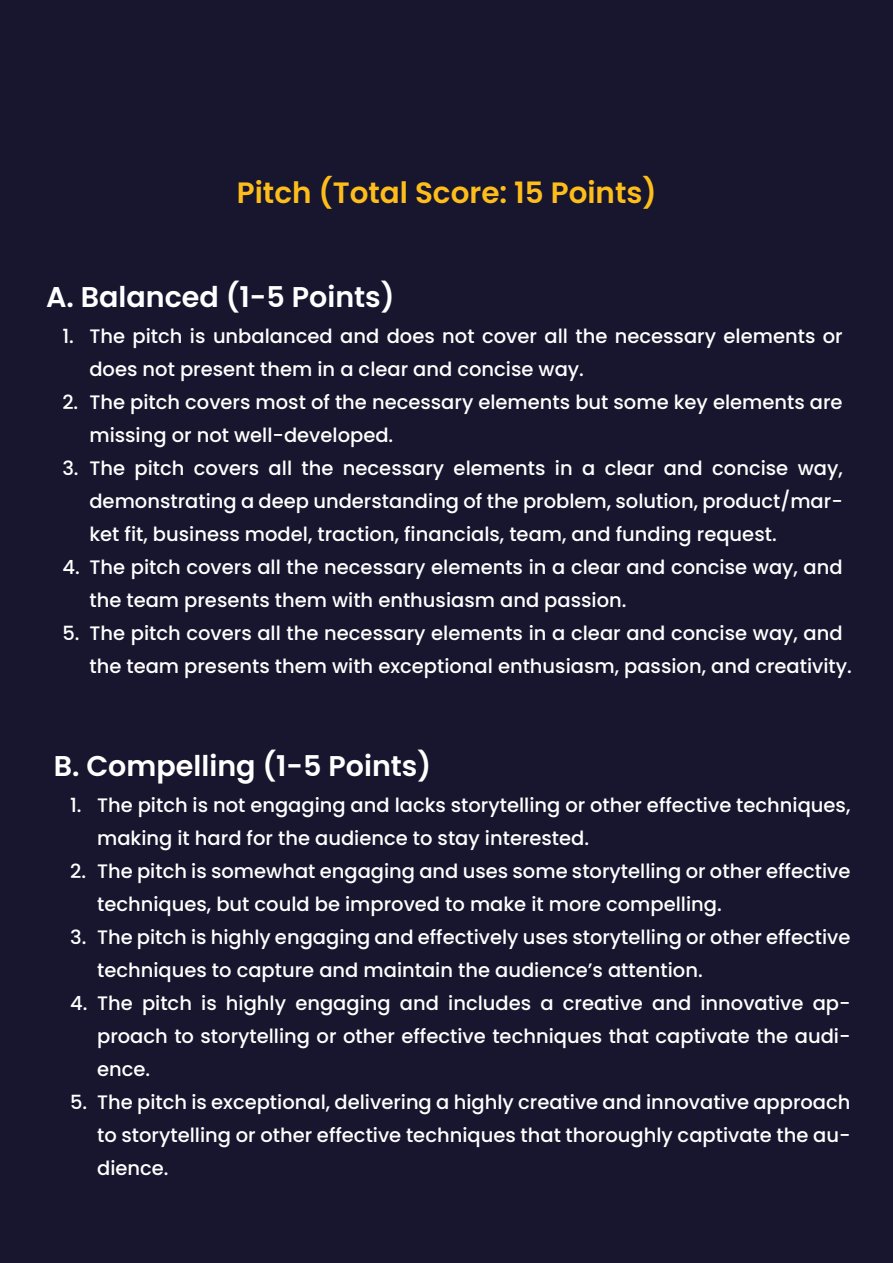
<style>
.page{position:relative;width:893px;height:1263px;background:#18152e}
.page>*{position:absolute;margin:0;border:0;box-sizing:border-box;transform-origin:0 0}
.t1{font:600 29.4px "Poppins";color:#fdbd1b}
.t2{font:600 28.5px "Poppins";color:#fff}
.t3{font:500 19.5px/33px "Poppins";color:#fff}
</style>
<div class="page">
<h1 class="t1" style="left:237px;top:176px;width:421px">Pitch (Total Score: 15 Points)</h1>
<h2 class="t2" style="left:46px;top:280px;width:350px">A. Balanced (1-5 Points)</h2>
<p class="t3" style="left:89px;top:319px;width:755px;text-indent:-27px">1. The pitch is unbalanced and does not cover all the necessary elements or does not present them in a clear and concise way.</p>
<p class="t3" style="left:89px;top:385px;width:755px;text-indent:-27px">2. The pitch covers most of the necessary elements but some key elements are missing or not well-developed.</p>
<p class="t3" style="left:89px;top:451px;width:755px;text-align:justify;text-indent:-27px">3. The pitch covers all the necessary elements in a clear and concise way, demonstrating a deep understanding of the problem, solution, product/mar&shy;ket fit, business model, traction, financials, team, and funding request.</p>
<p class="t3" style="left:89px;top:550px;width:755px;text-indent:-27px">4. The pitch covers all the necessary elements in a clear and concise way, and the team presents them with enthusiasm and passion.</p>
<p class="t3" style="left:89px;top:616px;width:764px;text-indent:-27px">5. The pitch covers all the necessary elements in a clear and concise way, and the team presents them with exceptional enthusiasm, passion, and creativity.</p>
<h2 class="t2" style="left:54px;top:749px;width:379px">B. Compelling (1-5 Points)</h2>
<p class="t3" style="left:97px;top:788px;width:755px;text-indent:-27px">1. The pitch is not engaging and lacks storytelling or other effective techniques, making it hard for the audience to stay interested.</p>
<p class="t3" style="left:97px;top:854px;width:755px;text-indent:-27px">2. The pitch is somewhat engaging and uses some storytelling or other effective techniques, but could be improved to make it more compelling.</p>
<p class="t3" style="left:97px;top:920px;width:755px;text-indent:-27px">3. The pitch is highly engaging and effectively uses storytelling or other effective techniques to capture and maintain the audience’s attention.</p>
<p class="t3" style="left:97px;top:986px;width:755px;text-align:justify;text-indent:-27px">4. The pitch is highly engaging and includes a creative and innovative ap&shy;proach to storytelling or other effective techniques that captivate the audi&shy;ence.</p>
<p class="t3" style="left:97px;top:1085px;width:755px;text-align:justify;text-indent:-27px">5. The pitch is exceptional, delivering a highly creative and innovative approach to storytelling or other effective techniques that thoroughly captivate the au&shy;dience.</p>
</div>
